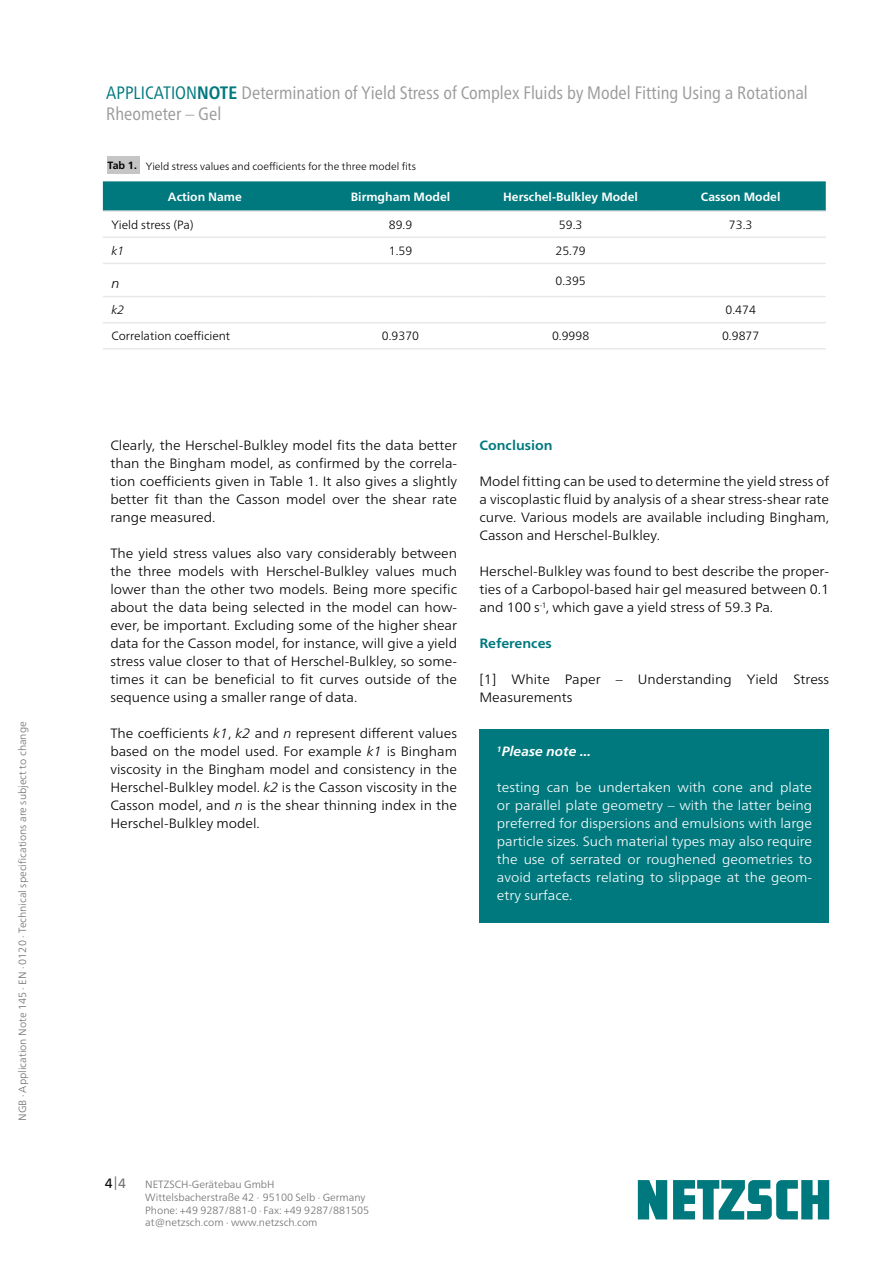
<style>
.page{position:relative;width:893px;height:1263px;background:#fff}
.page>*{position:absolute;margin:0;border:0;box-sizing:border-box;transform-origin:0 0}
.Fließtext_engl{font:condensed 18px/21px "Frutiger Neue LTW1 G";color:#9c9b9b}
.D_Fließtext{font:300 13.5px/18px "Frutiger Neue LTW1 G";color:#000;text-align:justify;scale:1.04 1}
.D_Fließtext-2{font:300 13.5px/18px "Frutiger Neue LTW1 G";color:#fff;text-align:justify;scale:1.04 1}
.D_Fließtext-3{font:700 13.5px "Frutiger Neue LTW1 G";color:#00797e;scale:1.04 1}
.D_Fließtext-4{font:italic 700 13.5px "Frutiger Neue LTW1 G";color:#fff;scale:1.04 1}
.t1{font:13.5px "Frutiger Neue LTW1 G";color:#6f6f6e}
.D_Fließtext-5{font:italic 300 13.5px "Frutiger Neue LTW1 G";color:#000;scale:1.04 1}
.Tabellenkörper_n{font:300 12px "Frutiger Neue LTW1 G";color:#000}
.Tabellenkörper_n-2{font:700 12px "Frutiger Neue LTW1 G";color:#fff}
.Tabellenkörper_n-3{font:italic 300 12px "Frutiger Neue LTW1 G";color:#000}
.E_Bildunterschrift{font:300 10.5px "Frutiger Neue LTW1 G";color:#6f6f6e}
.D_Fließtext-6{font:300 10.5px "Frutiger Neue LTW1 G";color:#000}
.E_Fließtext{font:700 10.5px "Frutiger Neue LTW1 G";color:#000}
.s1{color:#00797e}
.s2{font-weight:700;color:#00797e}
.s3{font-weight:300;font-stretch:normal}
.s4{font-style:italic}
.s5{color:#000}
</style>
<div class="page">
<svg style="left:638px;top:1180px;width:191px;height:39px"></svg>
<div style="left:103px;top:181px;width:723px;height:29px;background:#00797e"></div>
<svg style="left:103px;top:236px;width:722px;height:1px"></svg>
<hr style="left:103px;top:210px;width:212px;height:2px;background:#e8e8e8">
<hr style="left:103px;top:237px;width:212px;height:1px;background:#e8e8e8">
<hr style="left:103px;top:263px;width:212px;height:1px;background:#e8e8e8">
<hr style="left:103px;top:296px;width:212px;height:1px;background:#e8e8e8">
<hr style="left:103px;top:322px;width:212px;height:1px;background:#e8e8e8">
<hr style="left:103px;top:348px;width:212px;height:2px;background:#e8e8e8">
<hr style="left:315px;top:210px;width:171px;height:2px;background:#e8e8e8">
<hr style="left:486px;top:210px;width:170px;height:2px;background:#e8e8e8">
<hr style="left:656px;top:210px;width:170px;height:2px;background:#e8e8e8">
<hr style="left:315px;top:237px;width:171px;height:1px;background:#e8e8e8">
<hr style="left:486px;top:237px;width:170px;height:1px;background:#e8e8e8">
<hr style="left:656px;top:237px;width:170px;height:1px;background:#e8e8e8">
<hr style="left:315px;top:263px;width:171px;height:1px;background:#e8e8e8">
<hr style="left:486px;top:263px;width:170px;height:1px;background:#e8e8e8">
<hr style="left:656px;top:263px;width:170px;height:1px;background:#e8e8e8">
<hr style="left:315px;top:296px;width:171px;height:1px;background:#e8e8e8">
<hr style="left:486px;top:296px;width:170px;height:1px;background:#e8e8e8">
<hr style="left:656px;top:296px;width:170px;height:1px;background:#e8e8e8">
<hr style="left:315px;top:322px;width:171px;height:1px;background:#e8e8e8">
<hr style="left:486px;top:322px;width:170px;height:1px;background:#e8e8e8">
<hr style="left:656px;top:322px;width:170px;height:1px;background:#e8e8e8">
<hr style="left:315px;top:348px;width:171px;height:2px;background:#e8e8e8">
<hr style="left:486px;top:348px;width:170px;height:2px;background:#e8e8e8">
<hr style="left:656px;top:348px;width:170px;height:2px;background:#e8e8e8">
<div style="left:107px;top:157px;width:33px;height:17px;background:#c5c5c5"></div>
<div style="left:479px;top:729px;width:350px;height:193px;background:#00797e"></div>
<p class="E_Bildunterschrift" style="left:16px;top:1121px;width:401px;rotate:-90deg">NGB · Application Note 145 · EN · 0120 · Technical specifications are subject to change</p>
<p class="Fließtext_engl" style="left:106px;top:81px;width:703px"><span class="s1">APPLICATION</span><span class="s2">NOTE</span> Determination of Yield Stress of Complex Fluids by Model Fitting Using a Rotational<br>Rheometer <span class="s3">–</span> Gel</p>
<p class="E_Fließtext" style="left:107px;top:159px;width:31px">Tab 1.</p>
<p class="D_Fließtext-6" style="left:146px;top:159px;width:272px">Yield stress values and coefficients for the three model fits</p>
<p class="Tabellenkörper_n-2" style="left:168px;top:190px;width:75px">Action Name</p>
<p class="Tabellenkörper_n-2" style="left:351px;top:190px;width:101px">Birmgham Model</p>
<p class="Tabellenkörper_n-2" style="left:503px;top:190px;width:136px">Herschel-Bulkley Model</p>
<p class="Tabellenkörper_n-2" style="left:701px;top:190px;width:81px">Casson Model</p>
<p class="Tabellenkörper_n" style="left:111px;top:217px;width:84px">Yield stress (Pa)</p>
<p class="Tabellenkörper_n" style="left:389px;top:217px;width:25px">89.9</p>
<p class="Tabellenkörper_n" style="left:559px;top:217px;width:25px">59.3</p>
<p class="Tabellenkörper_n" style="left:729px;top:217px;width:25px">73.3</p>
<p class="Tabellenkörper_n-3" style="left:111px;top:244px;width:14px">k1</p>
<p class="Tabellenkörper_n" style="left:389px;top:243px;width:25px">1.59</p>
<p class="Tabellenkörper_n" style="left:555px;top:243px;width:32px">25.79</p>
<p class="D_Fließtext-5" style="left:111px;top:275px;width:9px">n</p>
<p class="Tabellenkörper_n" style="left:555px;top:273px;width:32px">0.395</p>
<p class="Tabellenkörper_n-3" style="left:111px;top:303px;width:14px">k2</p>
<p class="Tabellenkörper_n" style="left:725px;top:303px;width:32px">0.474</p>
<p class="Tabellenkörper_n" style="left:111px;top:329px;width:120px">Correlation coefficient</p>
<p class="Tabellenkörper_n" style="left:382px;top:329px;width:39px">0.9370</p>
<p class="Tabellenkörper_n" style="left:552px;top:329px;width:39px">0.9998</p>
<p class="Tabellenkörper_n" style="left:722px;top:329px;width:39px">0.9877</p>
<p class="D_Fließtext" style="left:110px;top:436px;width:335px">Clearly, the Herschel-Bulkley model fits the data better than the Bingham model, as confirmed by the correla&shy;tion coefficients given in Table 1. It also gives a slightly better fit than the Casson model over the shear rate range measured.</p>
<p class="D_Fließtext" style="left:110px;top:544px;width:335px">The yield stress values also vary considerably between the three models with Herschel-Bulkley values much lower than the other two models. Being more specific about the data being selected in the model can how&shy;ever, be important. Excluding some of the higher shear data for the Casson model, for instance, will give a yield stress value closer to that of Herschel-Bulkley, so some&shy;times it can be beneficial to fit curves outside of the sequence using a smaller range of data.</p>
<p class="D_Fließtext" style="left:110px;top:724px;width:335px">The coefficients <span class="s4">k1</span>, <span class="s4">k2</span> and <span class="s4">n</span> represent different values based on the model used. For example <span class="s4">k1</span> is Bingham viscosity in the Bingham model and consistency in the Herschel-Bulkley model. <span class="s4">k2</span> is the Casson viscosity in the Casson model, and <span class="s4">n</span> is the shear thinning index in the Herschel-Bulkley model.</p>
<p class="D_Fließtext-3" style="left:479px;top:437px;width:72px">Conclusion</p>
<p class="D_Fließtext" style="left:479px;top:472px;width:338px">Model fitting can be used to determine the yield stress of a viscoplastic fluid by analysis of a shear stress-shear rate curve. Various models are available including Bingham, Casson and Herschel-Bulkley.</p>
<p class="D_Fließtext" style="left:479px;top:562px;width:338px">Herschel-Bulkley was found to best describe the proper&shy;ties of a Carbopol-based hair gel measured between 0.1 and 100 s<sup>-1</sup>, which gave a yield stress of 59.3 Pa.</p>
<p class="D_Fließtext-3" style="left:479px;top:635px;width:71px">References</p>
<p class="D_Fließtext" style="left:479px;top:670px;width:338px">[1] White Paper – Understanding Yield Stress<br>Measurements</p>
<p class="D_Fließtext-4" style="left:497px;top:743px;width:92px"><sup>1</sup>Please note ...</p>
<p class="D_Fließtext-2" style="left:497px;top:778px;width:305px">testing can be undertaken with cone and plate or parallel plate geometry – with the latter being preferred for dispersions and emulsions with large particle sizes. Such material types may also require the use of serrated or roughened geometries to avoid artefacts relating to slippage at the geom&shy;etry surface.</p>
<p class="t1" style="left:105px;top:1175px;width:23px"><span class="s5">4</span>|4</p>
<p class="E_Bildunterschrift" style="left:145px;top:1178px;width:131px">NETZSCH-Gerätebau GmbH</p>
<p class="E_Bildunterschrift" style="left:145px;top:1191px;width:222px">Wittelsbacherstraße 42 ∙ 95100 Selb ∙ Germany</p>
<p class="E_Bildunterschrift" style="left:145px;top:1203px;width:226px">Phone: +49 9287/881-0 ∙ Fax: +49 9287/881505</p>
<p class="E_Bildunterschrift" style="left:145px;top:1216px;width:174px">at@netzsch.com ∙ www.netzsch.com</p>
</div>
